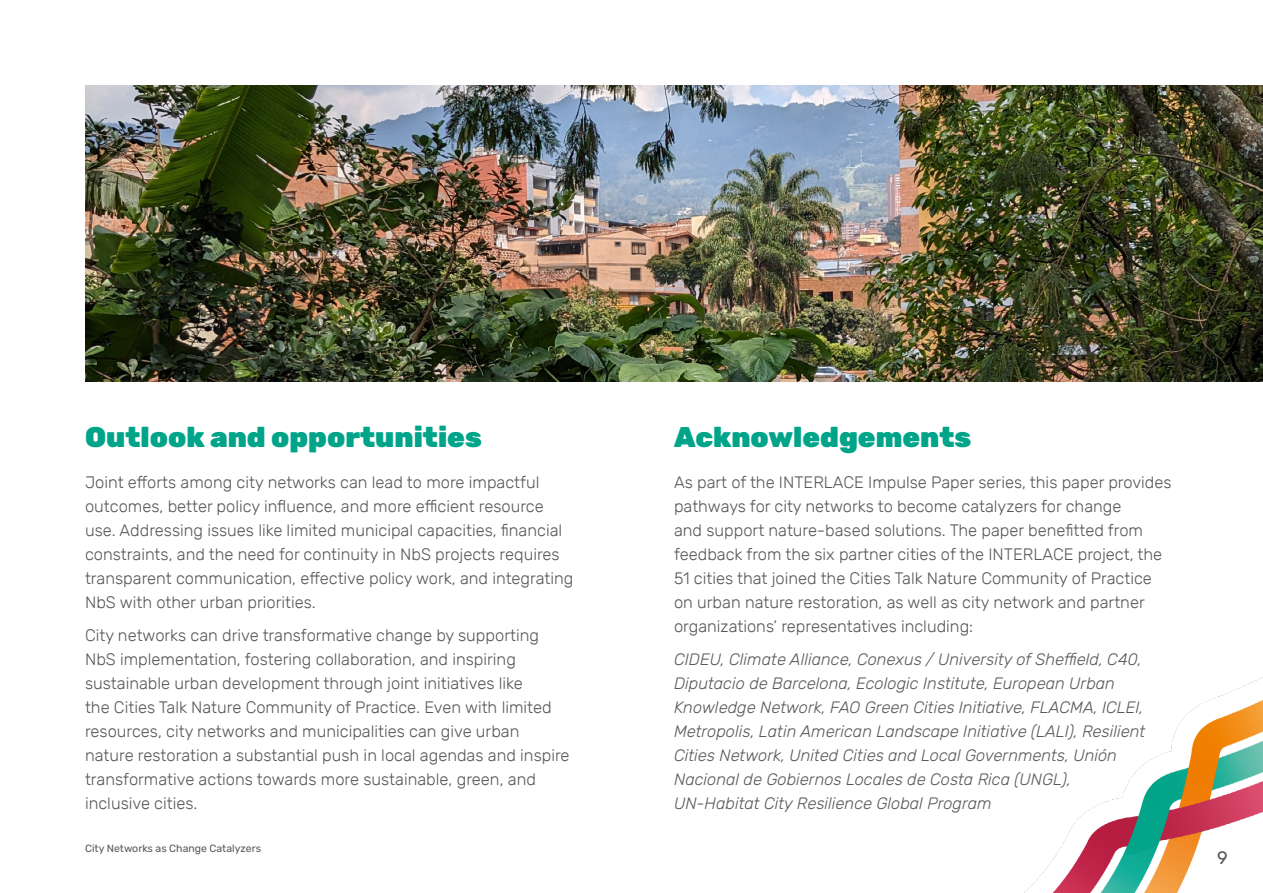
<style>
.page{position:relative;width:1263px;height:893px;background:#fff}
.page>*{position:absolute;margin:0;border:0;box-sizing:border-box;transform-origin:0 0}
.t1{font:900 28.5px "Rubik";color:#00a489}
.t2{font:18px "Rubik";color:#57585a}
.t3{font:300 16.5px/24px "Rubik";color:#57585a}
.t4{font:italic 300 16.5px/24px "Rubik";color:#57585a}
.t5{font:10.5px "Rubik";color:#57585a}
</style>
<div class="page">
<img style="left:85px;top:85px;width:1178px;height:296px">
<img style="left:1024px;top:677px;width:239px;height:216px">
<p class="t1" style="left:85px;top:420px;width:398px">Outlook and opportunities</p>
<p class="t3" style="left:85px;top:471px;width:490px">Joint efforts among city networks can lead to more impactful outcomes, better policy influence, and more efficient resource use. Addressing issues like limited municipal capacities, financial constraints, and the need for continuity in NbS projects requires transparent communication, effective policy work, and integrating NbS with other urban priorities.</p>
<p class="t3" style="left:85px;top:623px;width:486px">City networks can drive transformative change by supporting NbS implementation, fostering collaboration, and inspiring sustainable urban development through joint initiatives like<br>the Cities Talk Nature Community of Practice. Even with limited resources, city networks and municipalities can give urban nature restoration a substantial push in local agendas and inspire transformative actions towards more sustainable, green, and inclusive cities.</p>
<p class="t5" style="left:85px;top:842px;width:177px">City Networks as Change Catalyzers</p>
<p class="t1" style="left:674px;top:420px;width:299px">Acknowledgements</p>
<p class="t3" style="left:674px;top:471px;width:499px">As part of the INTERLACE Impulse Paper series, this paper provides pathways for city networks to become catalyzers for change<br>and support nature-based solutions. The paper benefitted from feedback from the six partner cities of the INTERLACE project, the 51 cities that joined the Cities Talk Nature Community of Practice on urban nature restoration, as well as city network and partner organizations’ representatives including:</p>
<p class="t4" style="left:674px;top:647px;width:473px">CIDEU, Climate Alliance, Conexus / University of Sheffield, C40, Diputacio de Barcelona, Ecologic Institute, European Urban Knowledge Network, FAO Green Cities Initiative, FLACMA, ICLEI, Metropolis, Latin American Landscape Initiative (LALI), Resilient Cities Network, United Cities and Local Governments, Unión Nacional de Gobiernos Locales de Costa Rica (UNGL), UN-Habitat City Resilience Global Program</p>
<p class="t2" style="left:1217px;top:847px;width:12px">9</p>
</div>
